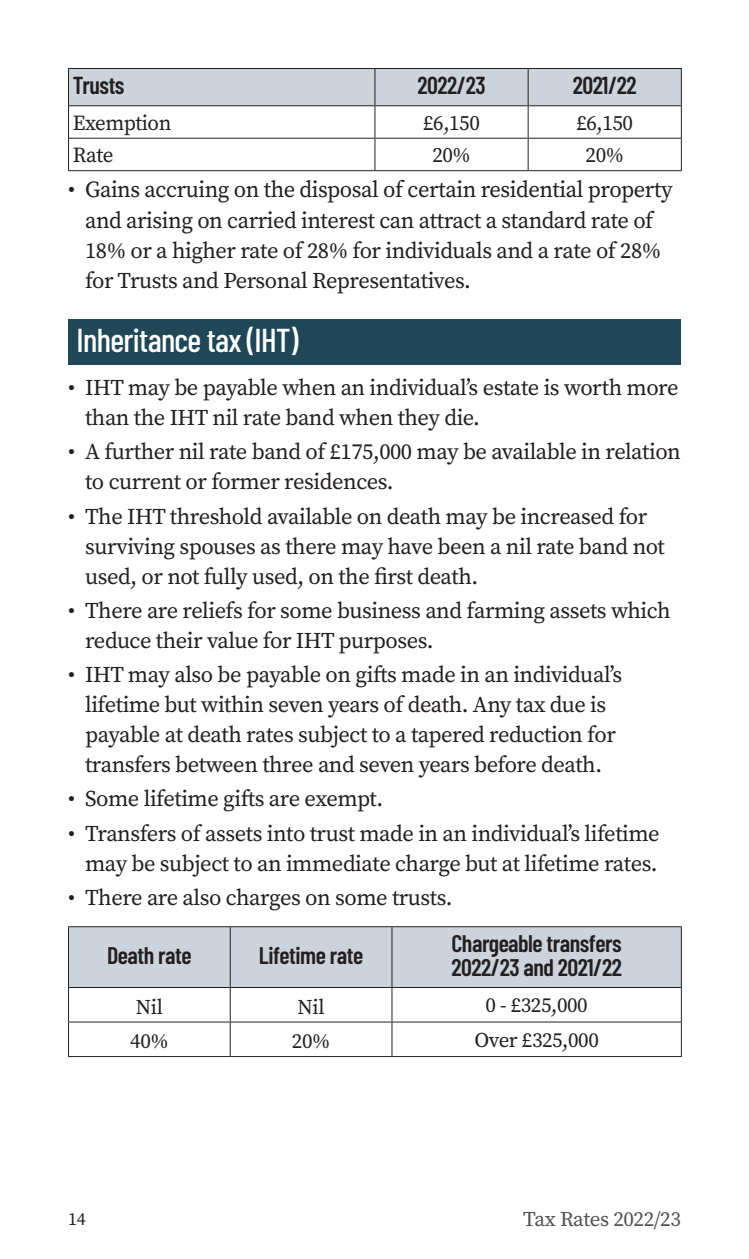
<style>
.page{position:relative;width:749px;height:1259px;background:#fff}
.page>*{position:absolute;margin:0;border:0;box-sizing:border-box;transform-origin:0 0}
.t1{font:500 33px "Barlow Condensed";letter-spacing:-.02em;color:#fff}
.t2{font:600 24.6px "Barlow Condensed";letter-spacing:-.02em;color:#231f20}
.t3{font:600 24px/24px "Barlow Condensed";letter-spacing:-.02em;color:#231f20}
.t4{font:23.1px/30.6px "Source Serif Pro";letter-spacing:-.02em;color:#231f20;text-align:center}
.t5{font:22.5px/30px "Source Serif Pro";letter-spacing:-.02em;color:#231f20}
.t6{font:21.3px "Source Serif Pro";letter-spacing:-.02em;color:#231f20}
.t7{font:21px "Source Serif Pro";letter-spacing:-.02em;color:#231f20}
.t8{font:21px "Source Serif Pro";letter-spacing:-.02em;color:#535051}
.t9{font:18px "Source Serif Pro";color:#231f20}
</style>
<div class="page">
<div style="left:68px;top:319px;width:612px;height:46px;background:#1f4758"></div>
<div style="left:69px;top:69px;width:611px;height:36px;background:#cdd3db"></div>
<hr style="left:68px;top:68px;width:307px;height:1px;background:#231f20">
<hr style="left:69px;top:105px;width:305px;height:1px;background:#231f20">
<hr style="left:375px;top:68px;width:153px;height:1px;background:#231f20">
<hr style="left:375px;top:105px;width:152px;height:1px;background:#231f20">
<hr style="left:528px;top:68px;width:153px;height:1px;background:#231f20">
<hr style="left:528px;top:105px;width:152px;height:1px;background:#231f20">
<hr style="left:69px;top:138px;width:305px;height:1px;background:#231f20">
<hr style="left:375px;top:138px;width:152px;height:1px;background:#231f20">
<hr style="left:528px;top:138px;width:152px;height:1px;background:#231f20">
<hr style="left:68px;top:170px;width:307px;height:1px;background:#231f20">
<hr style="left:375px;top:170px;width:153px;height:1px;background:#231f20">
<hr style="left:528px;top:170px;width:153px;height:1px;background:#231f20">
<hr style="left:68px;top:69px;width:1px;height:37px;background:#231f20">
<hr style="left:374px;top:69px;width:1px;height:37px;background:#231f20">
<hr style="left:527px;top:69px;width:1px;height:37px;background:#231f20">
<hr style="left:680px;top:69px;width:1px;height:37px;background:#231f20">
<hr style="left:68px;top:106px;width:1px;height:32px;background:#231f20">
<hr style="left:68px;top:138px;width:1px;height:32px;background:#231f20">
<hr style="left:374px;top:106px;width:1px;height:32px;background:#231f20">
<hr style="left:527px;top:106px;width:1px;height:32px;background:#231f20">
<hr style="left:680px;top:106px;width:1px;height:32px;background:#231f20">
<hr style="left:374px;top:138px;width:1px;height:32px;background:#231f20">
<hr style="left:527px;top:138px;width:1px;height:32px;background:#231f20">
<hr style="left:680px;top:138px;width:1px;height:32px;background:#231f20">
<div style="left:69px;top:927px;width:611px;height:60px;background:#cdd3db"></div>
<hr style="left:230px;top:927px;width:1px;height:60px;background:#231f20">
<hr style="left:391px;top:927px;width:1px;height:60px;background:#231f20">
<hr style="left:68px;top:926px;width:162px;height:1px;background:#231f20">
<hr style="left:68px;top:927px;width:1px;height:60px;background:#231f20">
<hr style="left:230px;top:926px;width:162px;height:1px;background:#231f20">
<hr style="left:392px;top:926px;width:289px;height:1px;background:#231f20">
<hr style="left:680px;top:927px;width:1px;height:60px;background:#231f20">
<hr style="left:68px;top:987px;width:162px;height:1px;background:#231f20">
<hr style="left:230px;top:987px;width:162px;height:1px;background:#231f20">
<hr style="left:392px;top:987px;width:289px;height:1px;background:#231f20">
<hr style="left:68px;top:988px;width:1px;height:33px;background:#231f20">
<hr style="left:230px;top:988px;width:1px;height:33px;background:#231f20">
<hr style="left:391px;top:988px;width:1px;height:33px;background:#231f20">
<hr style="left:680px;top:988px;width:1px;height:33px;background:#231f20">
<hr style="left:68px;top:1022px;width:1px;height:34px;background:#231f20">
<hr style="left:68px;top:1021px;width:162px;height:1px;background:#231f20">
<hr style="left:230px;top:1021px;width:162px;height:1px;background:#231f20">
<hr style="left:392px;top:1021px;width:289px;height:1px;background:#231f20">
<hr style="left:230px;top:1022px;width:1px;height:34px;background:#231f20">
<hr style="left:391px;top:1022px;width:1px;height:34px;background:#231f20">
<hr style="left:680px;top:1022px;width:1px;height:34px;background:#231f20">
<hr style="left:68px;top:1056px;width:162px;height:1px;background:#231f20">
<hr style="left:230px;top:1056px;width:162px;height:1px;background:#231f20">
<hr style="left:392px;top:1056px;width:289px;height:1px;background:#231f20">
<p class="t2" style="left:73px;top:68px;width:53px">Trusts</p>
<p class="t2" style="left:417px;top:68px;width:70px">2022/23</p>
<p class="t2" style="left:572px;top:68px;width:66px">2021/22</p>
<p class="t6" style="left:73px;top:108px;width:100px">Exemption</p>
<p class="t6" style="left:423px;top:108px;width:58px">£6,150</p>
<p class="t6" style="left:576px;top:108px;width:58px">£6,150</p>
<p class="t6" style="left:73px;top:141px;width:42px">Rate</p>
<p class="t6" style="left:432px;top:141px;width:40px">20%</p>
<p class="t6" style="left:585px;top:141px;width:40px">20%</p>
<p class="t4" style="left:68px;top:174px;width:606px">• Gains accruing on the disposal of certain residential property and arising on carried interest can attract a standard rate of</p>
<p class="t5" style="left:85px;top:236px;width:577px">18% or a higher rate of 28% for individuals and a rate of 28% for Trusts and Personal Representatives.</p>
<h1 class="t1" style="left:77px;top:317px;width:223px">Inheritance tax (IHT)</h1>
<p class="t5" style="left:85px;top:372px;width:595px;text-indent:-17px">• IHT may be payable when an individual’s estate is worth more than the IHT nil rate band when they die.</p>
<p class="t5" style="left:85px;top:437px;width:597px;text-indent:-17px">• A further nil rate band of £175,000 may be available in relation to current or former residences.</p>
<p class="t5" style="left:85px;top:501px;width:581px;text-indent:-17px">• The IHT threshold available on death may be increased for surviving spouses as there may have been a nil rate band not used, or not fully used, on the first death.</p>
<p class="t5" style="left:85px;top:595px;width:586px;text-indent:-17px">• There are reliefs for some business and farming assets which reduce their value for IHT purposes.</p>
<p class="t5" style="left:68px;top:659px;width:555px;text-align:center">• IHT may also be payable on gifts made in an individual’s lifetime but within seven years of death. Any tax due is payable at death rates subject to a tapered reduction for transfers between three and seven years before death.</p>
<p class="t5" style="left:68px;top:784px;width:316px">• Some lifetime gifts are exempt.</p>
<p class="t5" style="left:68px;top:818px;width:593px;text-align:right">• Transfers of assets into trust made in an individual’s lifetime may be subject to an immediate charge but at lifetime rates.</p>
<p class="t5" style="left:68px;top:882px;width:386px">• There are also charges on some trusts.</p>
<p class="t3" style="left:107px;top:941px;width:86px">Death rate</p>
<p class="t3" style="left:259px;top:941px;width:106px">Lifetime rate</p>
<p class="t3" style="left:451px;top:929px;width:172px">Chargeable transfers<br>2022/23 and 2021/22</p>
<p class="t7" style="left:136px;top:992px;width:29px">Nil</p>
<p class="t7" style="left:297px;top:992px;width:29px">Nil</p>
<p class="t7" style="left:485px;top:991px;width:104px">0 - £325,000</p>
<p class="t7" style="left:130px;top:1027px;width:40px">40%</p>
<p class="t7" style="left:292px;top:1027px;width:40px">20%</p>
<p class="t7" style="left:474px;top:1025px;width:126px">Over £325,000</p>
<p class="t9" style="left:68px;top:1206px;width:19px">14</p>
<p class="t8" style="left:523px;top:1205px;width:159px">Tax Rates 2022/23</p>
</div>
